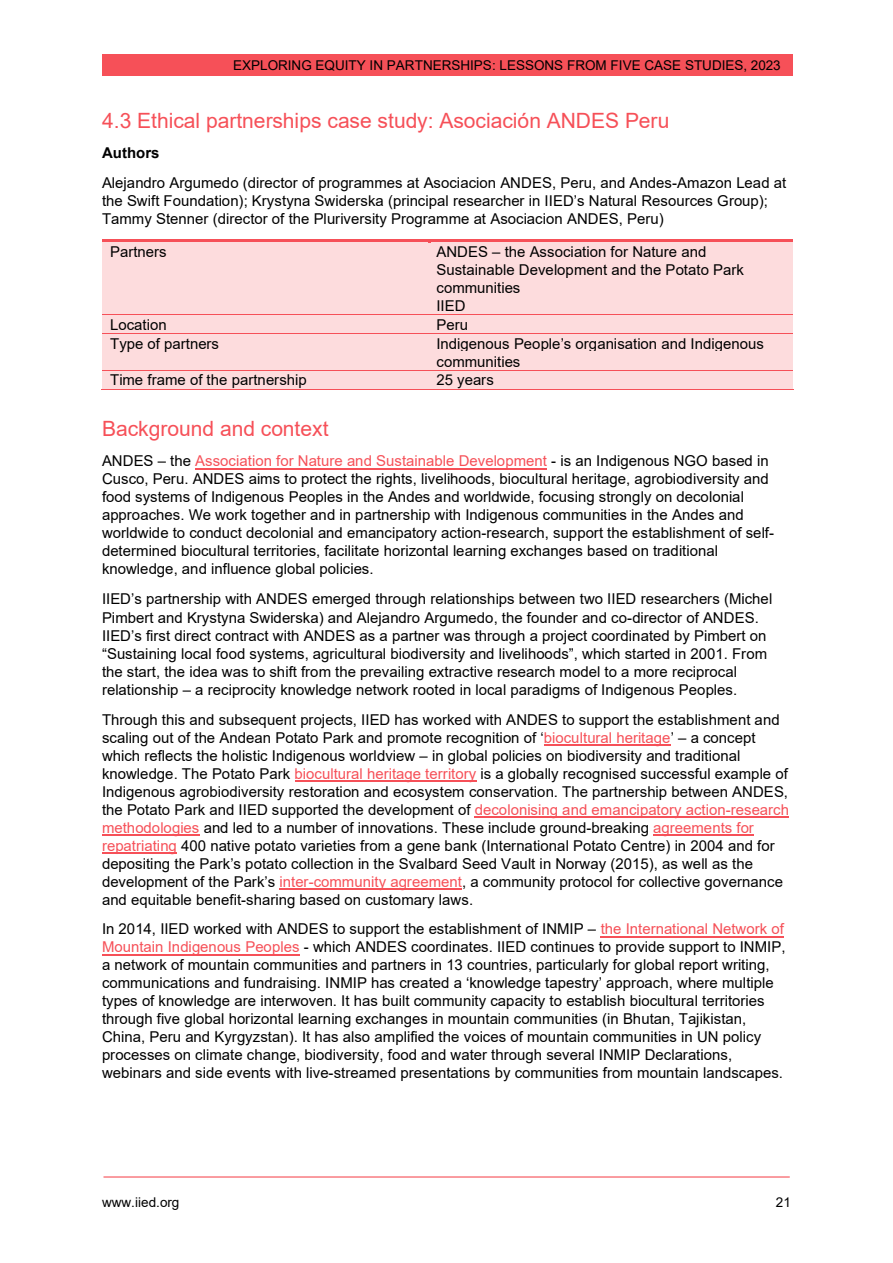
<style>
.page{position:relative;width:893px;height:1263px;background:#fff}
.page>*{position:absolute;margin:0;border:0;box-sizing:border-box;transform-origin:0 0}
.t1{font:21px "Arial";color:#f65058}
.t2{font:15px/18px "Arial";color:#000}
.t3{font:700 15px "Arial";letter-spacing:.005em;color:#000}
.t4{font:13.5px "Arial";color:#000}
.s1{color:#f65058}
</style>
<div class="page">
<div style="left:102px;top:54px;width:691px;height:21px;background:#f65058"></div>
<hr style="left:104px;top:1176px;width:686px;height:1px;background:#f65058">
<div style="left:102px;top:242px;width:326px;height:72px;background:#fddcdd"></div>
<div style="left:428px;top:242px;width:365px;height:72px;background:#fddcdd"></div>
<hr style="left:102px;top:239px;width:326px;height:3px;background:#f65058">
<svg style="left:428px;top:239px;width:4px;height:4px"></svg>
<hr style="left:432px;top:239px;width:361px;height:3px;background:#f65058">
<div style="left:102px;top:315px;width:326px;height:18px;background:#fddcdd"></div>
<div style="left:428px;top:315px;width:365px;height:18px;background:#fddcdd"></div>
<hr style="left:102px;top:314px;width:326px;height:1px;background:#f65058">
<hr style="left:429px;top:314px;width:364px;height:1px;background:#f65058">
<div style="left:102px;top:334px;width:326px;height:36px;background:#fddcdd"></div>
<div style="left:428px;top:334px;width:365px;height:36px;background:#fddcdd"></div>
<hr style="left:102px;top:333px;width:326px;height:1px;background:#f65058">
<hr style="left:429px;top:333px;width:364px;height:1px;background:#f65058">
<div style="left:102px;top:371px;width:326px;height:18px;background:#fddcdd"></div>
<div style="left:428px;top:371px;width:365px;height:18px;background:#fddcdd"></div>
<hr style="left:102px;top:370px;width:326px;height:1px;background:#f65058">
<hr style="left:429px;top:370px;width:364px;height:1px;background:#f65058">
<hr style="left:101px;top:389px;width:327px;height:1px;background:#f65058">
<hr style="left:428px;top:389px;width:365px;height:1px;background:#f65058">
<hr style="left:195px;top:468px;width:352px;height:1px;background:#f65058">
<hr style="left:544px;top:744px;width:127px;height:1px;background:#f65058">
<hr style="left:295px;top:780px;width:181px;height:1px;background:#f65058">
<hr style="left:475px;top:816px;width:314px;height:1px;background:#f65058">
<hr style="left:102px;top:834px;width:97px;height:1px;background:#f65058">
<hr style="left:653px;top:834px;width:101px;height:1px;background:#f65058">
<hr style="left:102px;top:852px;width:75px;height:1px;background:#f65058">
<hr style="left:280px;top:888px;width:182px;height:1px;background:#f65058">
<hr style="left:601px;top:936px;width:183px;height:1px;background:#f65058">
<hr style="left:102px;top:954px;width:198px;height:1px;background:#f65058">
<p class="t4" style="left:233px;top:56px;width:549px">EXPLORING EQUITY IN PARTNERSHIPS: LESSONS FROM FIVE CASE STUDIES, 2023</p>
<h2 class="t1" style="left:102px;top:106px;width:569px">4.3 Ethical partnerships case study: Asociación ANDES Peru</h2>
<h3 class="t3" style="left:102px;top:142px;width:59px">Authors</h3>
<p class="t2" style="left:102px;top:173px;width:686px">Alejandro Argumedo (director of programmes at Asociacion ANDES, Peru, and Andes-Amazon Lead at the Swift Foundation); Krystyna Swiderska (principal researcher in IIED’s Natural Resources Group);<br>Tammy Stenner (director of the Pluriversity Programme at Asociacion ANDES, Peru)</p>
<p class="t2" style="left:110px;top:243px;width:58px">Partners</p>
<p class="t2" style="left:436px;top:243px;width:309px">ANDES – the Association for Nature and<br>Sustainable Development and the Potato Park communities</p>
<p class="t2" style="left:436px;top:297px;width:30px">IIED</p>
<p class="t2" style="left:110px;top:316px;width:58px">Location</p>
<p class="t2" style="left:436px;top:316px;width:33px">Peru</p>
<p class="t2" style="left:110px;top:334px;width:110px">Type of partners</p>
<p class="t2" style="left:436px;top:334px;width:329px">Indigenous People’s organisation and Indigenous communities</p>
<p class="t2" style="left:110px;top:371px;width:198px">Time frame of the partnership</p>
<p class="t2" style="left:436px;top:371px;width:59px">25 years</p>
<h2 class="t1" style="left:102px;top:414px;width:228px">Background and context</h2>
<p class="t2" style="left:102px;top:452px;width:674px">ANDES – the <span class="s1">Association for Nature and Sustainable Development</span> - is an Indigenous NGO based in Cusco, Peru. ANDES aims to protect the rights, livelihoods, biocultural heritage, agrobiodiversity and food systems of Indigenous Peoples in the Andes and worldwide, focusing strongly on decolonial approaches. We work together and in partnership with Indigenous communities in the Andes and worldwide to conduct decolonial and emancipatory action-research, support the establishment of self&shy;determined biocultural territories, facilitate horizontal learning exchanges based on traditional knowledge, and influence global policies.</p>
<p class="t2" style="left:102px;top:590px;width:672px">IIED’s partnership with ANDES emerged through relationships between two IIED researchers (Michel Pimbert and Krystyna Swiderska) and Alejandro Argumedo, the founder and co-director of ANDES.<br>IIED’s first direct contract with ANDES as a partner was through a project coordinated by Pimbert on “Sustaining local food systems, agricultural biodiversity and livelihoods”, which started in 2001. From the start, the idea was to shift from the prevailing extractive research model to a more reciprocal relationship – a reciprocity knowledge network rooted in local paradigms of Indigenous Peoples.</p>
<p class="t2" style="left:102px;top:710px;width:689px">Through this and subsequent projects, IIED has worked with ANDES to support the establishment and scaling out of the Andean Potato Park and promote recognition of ‘<span class="s1">biocultural heritage</span>’ – a concept which reflects the holistic Indigenous worldview – in global policies on biodiversity and traditional knowledge. The Potato Park <span class="s1">biocultural heritage territory</span> is a globally recognised successful example of Indigenous agrobiodiversity restoration and ecosystem conservation. The partnership between ANDES, the Potato Park and IIED supported the development of <span class="s1">decolonising and emancipatory action-research methodologies</span> and led to a number of innovations. These include ground-breaking <span class="s1">agreements for repatriating</span> 400 native potato varieties from a gene bank (International Potato Centre) in 2004 and for depositing the Park’s potato collection in the Svalbard Seed Vault in Norway (2015), as well as the development of the Park’s <span class="s1">inter-community agreement</span>, a community protocol for collective governance and equitable benefit-sharing based on customary laws.</p>
<p class="t2" style="left:102px;top:920px;width:685px">In 2014, IIED worked with ANDES to support the establishment of INMIP – <span class="s1">the International Network of Mountain Indigenous Peoples</span> - which ANDES coordinates. IIED continues to provide support to INMIP, a network of mountain communities and partners in 13 countries, particularly for global report writing, communications and fundraising. INMIP has created a ‘knowledge tapestry’ approach, where multiple types of knowledge are interwoven. It has built community capacity to establish biocultural territories through five global horizontal learning exchanges in mountain communities (in Bhutan, Tajikistan, China, Peru and Kyrgyzstan). It has also amplified the voices of mountain communities in UN policy processes on climate change, biodiversity, food and water through several INMIP Declarations, webinars and side events with live-streamed presentations by communities from mountain landscapes.</p>
<p class="t4" style="left:102px;top:1193px;width:79px">www.iied.org</p>
<p class="t4" style="left:776px;top:1193px;width:17px">21</p>
</div>
